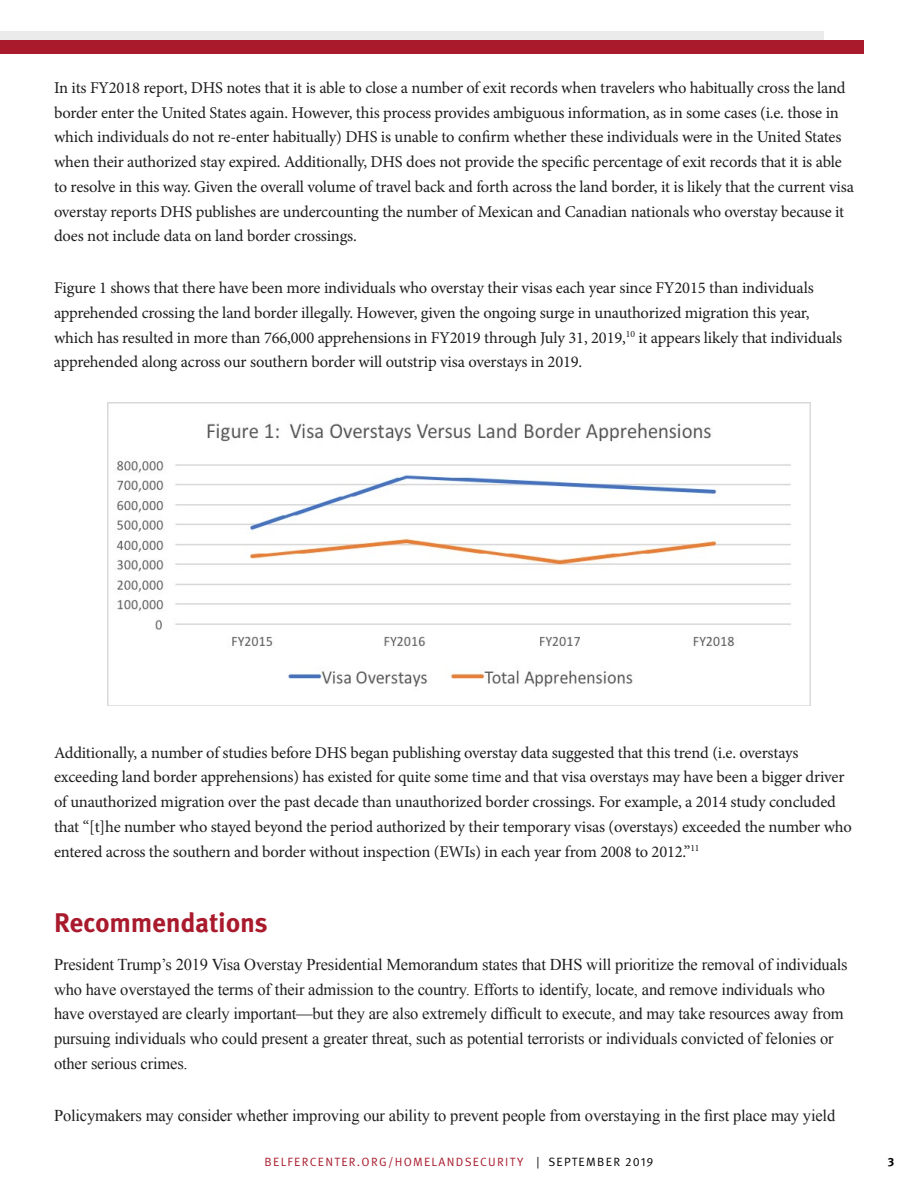
<style>
.page{position:relative;width:918px;height:1188px;background:#fff}
.page>*{position:absolute;margin:0;border:0;box-sizing:border-box;transform-origin:0 0}
.t1{font:700 27px "Meta Pro";letter-spacing:-.01em;color:#a91a2d}
.t2{font:16.5px/24.8px "Minion Pro";letter-spacing:-.01em;color:#1e1e1e}
.t3{font:16.5px/24.8px "Times New Roman";letter-spacing:-.01em;color:#1e1e1e}
.t4{font:12px "Meta Pro Norm";letter-spacing:.11em;color:#a91a2d}
.t5{font:700 12px "Meta Pro";color:#000}
.s1{color:#000}
</style>
<div class="page">
<div style="left:0;top:31px;width:824px;height:9px;background:#ebebec"></div>
<div style="left:0;top:40px;width:864px;height:14px;background:#a91a2d"></div>
<img style="left:107px;top:403px;width:704px;height:303px">
<p class="t2" style="left:54px;top:75px;width:801px">In its FY2018 report, DHS notes that it is able to close a number of exit records when travelers who habitually cross the land border enter the United States again. However, this process provides ambiguous information, as in some cases (i.e. those in which individuals do not re-enter habitually) DHS is unable to confirm whether these individuals were in the United States when their authorized stay expired. Additionally, DHS does not provide the specific percentage of exit records that it is able to resolve in this way. Given the overall volume of travel back and forth across the land border, it is likely that the current visa overstay reports DHS publishes are undercounting the number of Mexican and Canadian nationals who overstay because it does not include data on land border crossings.</p>
<p class="t2" style="left:54px;top:276px;width:790px">Figure 1 shows that there have been more individuals who overstay their visas each year since FY2015 than individuals apprehended crossing the land border illegally. However, given the ongoing surge in unauthorized migration this year, which has resulted in more than 766,000 apprehensions in FY2019 through July 31, 2019,<sup>10</sup> it appears likely that individuals apprehended along across our southern border will outstrip visa overstays in 2019.</p>
<p class="t2" style="left:54px;top:740px;width:799px">Additionally, a number of studies before DHS began publishing overstay data suggested that this trend (i.e. overstays exceeding land border apprehensions) has existed for quite some time and that visa overstays may have been a bigger driver of unauthorized migration over the past decade than unauthorized border crossings. For example, a 2014 study concluded that “[t]he number who stayed beyond the period authorized by their temporary visas (overstays) exceeded the number who entered across the southern and border without inspection (EWIs) in each year from 2008 to 2012.”<sup>11</sup></p>
<h1 class="t1" style="left:54px;top:901px;width:215px">Recommendations</h1>
<p class="t3" style="left:54px;top:952px;width:795px">President Trump’s 2019 Visa Overstay Presidential Memorandum states that DHS will prioritize the removal of individuals who have overstayed the terms of their admission to the country. Efforts to identify, locate, and remove individuals who have overstayed are clearly important—but they are also extremely difficult to execute, and may take resources away from pursuing individuals who could present a greater threat, such as potential terrorists or individuals convicted of felonies or other serious crimes.</p>
<p class="t3" style="left:54px;top:1102px;width:783px">Policymakers may consider whether improving our ability to prevent people from overstaying in the first place may yield</p>
<p class="t4" style="left:264px;top:1152px;width:391px">BELFERCENTER.ORG/HOMELANDSECURITY <span class="s1">| SEPTEMBER 2019</span></p>
<p class="t5" style="left:888px;top:1152px;width:8px">3</p>
</div>
